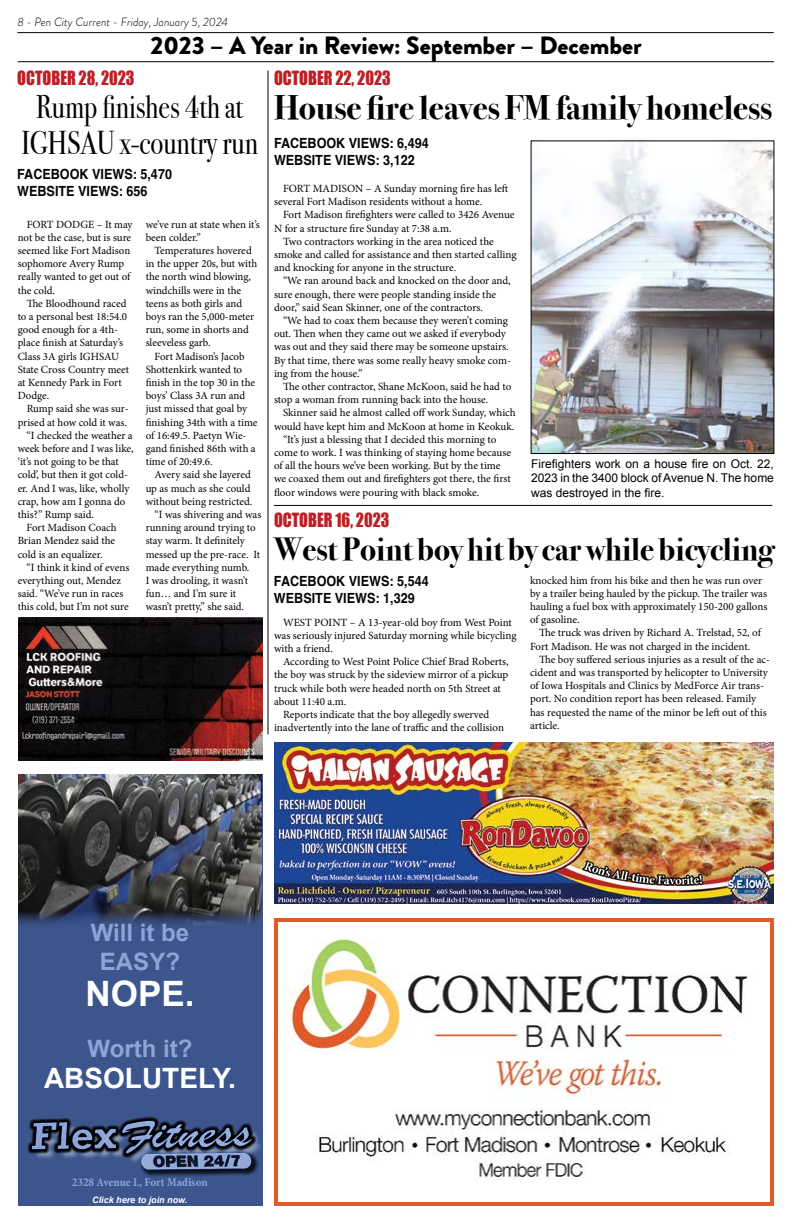
<style>
.page{position:relative;width:792px;height:1224px;background:#fff}
.page>*{position:absolute;margin:0;border:0;box-sizing:border-box;transform-origin:0 0}
.t1{font:700 35px "Arial";color:#fff}
.t2{font:700 34px "Bodoni Svty Two ITCTT";color:#000}
.t3{font:33px/36px "Bodoni Svty Two ITCTT";color:#000;text-align:center;scale:.82 1}
.t4{font:700 32px "Bodoni Svty Two ITCTT";color:#000}
.t5{font:700 28px "Arial";color:#fff}
.t6{font:900 25px "Brandon Grotesque";color:#000}
.t7{font:700 24px/28.8px "Arial";color:#8ca5d6;text-align:center}
.t8{font:18px "Impact";color:#bc2026;scale:.9 1}
.t9{font:700 14px/16.8px "Helvetica";color:#050304;scale:.9 1}
.t10{font:12px/14.4px "Arial";color:#000;text-align:justify}
.t11{font:italic 300 12px "Brandon Grotesque";color:#000}
.t12{font:700 condensed 12px "Minion Pro";letter-spacing:-.005em;color:#8ca5d6}
.t13{font:11px/13.2px "Minion Pro";color:#000}
.t14{font:italic 700 9px "Arial";color:#fff}
</style>
<div class="page">
<hr style="left:17px;top:32px;width:757px;height:1px;background:#000">
<hr style="left:18px;top:61px;width:756px;height:1px;background:#000">
<img style="left:290px;top:939px;width:459px;height:241px">
<div style="left:274px;top:918px;width:500px;height:288px;border:4px solid #e15a27"></div>
<div style="left:18px;top:774px;width:244px;height:432px;background:#3c558c"></div>
<img style="left:18px;top:774px;width:244px;height:151px">
<div style="left:34px;top:1123px;width:228px;height:41px;background:#fff;opacity:.4"></div>
<svg style="left:27px;top:1116px;width:229px;height:42px"></svg>
<img style="left:122px;top:1121px;width:31px;height:32px">
<div style="left:140px;top:1151px;width:119px;height:27px;background:#000;opacity:.82"></div>
<img style="left:141px;top:1153px;width:110px;height:17px">
<img style="left:274px;top:742px;width:500px;height:162px">
<img style="left:18px;top:617px;width:244px;height:144px">
<img style="left:533px;top:143px;width:239px;height:309px">
<div style="left:531px;top:141px;width:243px;height:313px;border:1px solid #000"></div>
<hr style="left:268px;top:71px;width:1px;height:663px;background:#000">
<hr style="left:274px;top:505px;width:498px;height:1px;background:#000">
<p class="t11" style="left:17px;top:14px;width:212px">8 - Pen City Current - Friday, January 5, 2024</p>
<h3 class="t6" style="left:151px;top:28px;width:493px">2023 – A Year in Review: September – December</h3>
<h3 class="t8" style="left:17px;top:64px;width:132px">OCTOBER 28, 2023</h3>
<h3 class="t3" style="left:21px;top:85px;width:290px">Rump finishes 4th at<br>IGHSAU x-country run</h3>
<p class="t9" style="left:17px;top:167px;width:173px">FACEBOOK VIEWS: 5,470<br>WEBSITE VIEWS: 656</p>
<p class="t13" style="left:18px;top:217px;width:116px;text-indent:9px">FORT DODGE – It may not be the case, but is sure seemed like Fort Madison sophomore Avery Rump really wanted to get out of the cold.</p>
<p class="t13" style="left:18px;top:297px;width:113px;text-indent:9px">The Bloodhound raced to a personal best 18:54.0 good enough for a 4th&shy;place finish at Saturday’s<br>Class 3A girls IGHSAU<br>State Cross Country meet at Kennedy Park in Fort<br>Dodge.</p>
<p class="t13" style="left:27px;top:402px;width:103px">Rump said she was sur-</p>
<p class="t13" style="left:18px;top:415px;width:111px">prised at how cold it was.</p>
<p class="t13" style="left:27px;top:429px;width:108px">“I checked the weather a</p>
<p class="t13" style="left:18px;top:442px;width:118px">week before and I was like,</p>
<p class="t13" style="left:18px;top:455px;width:103px">‘it’s not going to be that</p>
<p class="t13" style="left:18px;top:468px;width:112px">cold’, but then it got cold-</p>
<p class="t13" style="left:18px;top:481px;width:113px">er. And I was, like, wholly</p>
<p class="t13" style="left:18px;top:495px;width:109px">crap, how am I gonna do</p>
<p class="t13" style="left:18px;top:508px;width:78px">this?” Rump said.</p>
<p class="t13" style="left:27px;top:521px;width:91px">Fort Madison Coach</p>
<p class="t13" style="left:18px;top:534px;width:99px">Brian Mendez said the</p>
<p class="t13" style="left:18px;top:547px;width:87px">cold is an equalizer.</p>
<p class="t13" style="left:27px;top:561px;width:104px">“I think it kind of evens</p>
<p class="t13" style="left:18px;top:574px;width:105px">everything out, Mendez</p>
<p class="t13" style="left:18px;top:587px;width:107px">said. “We’ve run in races</p>
<p class="t13" style="left:18px;top:600px;width:113px">this cold, but I’m not sure</p>
<p class="t13" style="left:146px;top:217px;width:116px">we’ve run at state when it’s been colder.”</p>
<p class="t13" style="left:146px;top:244px;width:113px;text-indent:9px">Temperatures hovered in the upper 20s, but with the north wind blowing, windchills were in the teens as both girls and boys ran the 5,000-meter run, some in shorts and sleeveless garb.</p>
<p class="t13" style="left:146px;top:349px;width:113px;text-indent:9px">Fort Madison’s Jacob<br>Shottenkirk wanted to finish in the top 30 in the boys’ Class 3A run and just missed that goal by finishing 34th with a time of 16:49.5. Paetyn Wie&shy;gand finished 86th with a time of 20:49.6.</p>
<p class="t13" style="left:155px;top:468px;width:98px">Avery said she layered</p>
<p class="t13" style="left:146px;top:481px;width:106px">up as much as she could</p>
<p class="t13" style="left:146px;top:495px;width:108px">without being restricted.</p>
<p class="t13" style="left:155px;top:508px;width:108px">“I was shivering and was</p>
<p class="t13" style="left:146px;top:521px;width:112px">running around trying to</p>
<p class="t13" style="left:146px;top:534px;width:101px">stay warm. It definitely</p>
<p class="t13" style="left:146px;top:547px;width:116px">messed up the pre-race. It</p>
<p class="t13" style="left:146px;top:561px;width:105px">made everything numb.</p>
<p class="t13" style="left:146px;top:574px;width:104px">I was drooling, it wasn’t</p>
<p class="t13" style="left:146px;top:587px;width:92px">fun… and I’m sure it</p>
<p class="t13" style="left:146px;top:600px;width:100px">wasn’t pretty,” she said.</p>
<h3 class="t8" style="left:274px;top:64px;width:131px">OCTOBER 22, 2023</h3>
<h2 class="t2" style="left:274px;top:79px;width:500px">House fire leaves FM family homeless</h2>
<p class="t9" style="left:274px;top:137px;width:173px">FACEBOOK VIEWS: 6,494<br>WEBSITE VIEWS: 3,122</p>
<p class="t13" style="left:274px;top:182px;width:236px;text-indent:9px">FORT MADISON – A Sunday morning fire has left several Fort Madison residents without a home.</p>
<p class="t13" style="left:283px;top:208px;width:233px">Fort Madison firefighters were called to 3426 Avenue</p>
<p class="t13" style="left:274px;top:222px;width:179px">N for a structure fire Sunday at 7:38 a.m.</p>
<p class="t13" style="left:283px;top:235px;width:212px">Two contractors working in the area noticed the</p>
<p class="t13" style="left:274px;top:248px;width:244px">smoke and called for assistance and then started calling</p>
<p class="t13" style="left:274px;top:261px;width:184px">and knocking for anyone in the structure.</p>
<p class="t13" style="left:283px;top:274px;width:229px">“We ran around back and knocked on the door and,</p>
<p class="t13" style="left:274px;top:288px;width:224px">sure enough, there were people standing inside the</p>
<p class="t13" style="left:274px;top:301px;width:210px">door,” said Sean Skinner, one of the contractors.</p>
<p class="t13" style="left:283px;top:314px;width:227px">“We had to coax them because they weren’t coming</p>
<p class="t13" style="left:274px;top:327px;width:233px">out. Then when they came out we asked if everybody</p>
<p class="t13" style="left:274px;top:340px;width:236px">was out and they said there may be someone upstairs.</p>
<p class="t13" style="left:274px;top:354px;width:238px">By that time, there was some really heavy smoke com-</p>
<p class="t13" style="left:274px;top:367px;width:90px">ing from the house.”</p>
<p class="t13" style="left:283px;top:380px;width:230px">The other contractor, Shane McKoon, said he had to</p>
<p class="t13" style="left:274px;top:393px;width:216px">stop a woman from running back into the house.</p>
<p class="t13" style="left:283px;top:406px;width:234px">Skinner said he almost called off work Sunday, which</p>
<p class="t13" style="left:274px;top:420px;width:242px">would have kept him and McKoon at home in Keokuk.</p>
<p class="t13" style="left:283px;top:433px;width:215px">“It’s just a blessing that I decided this morning to</p>
<p class="t13" style="left:274px;top:446px;width:239px">come to work. I was thinking of staying home because</p>
<p class="t13" style="left:274px;top:459px;width:228px">of all the hours we’ve been working. But by the time</p>
<p class="t13" style="left:274px;top:472px;width:238px">we coaxed them out and firefighters got there, the first</p>
<p class="t13" style="left:274px;top:486px;width:207px">floor windows were pouring with black smoke.</p>
<h3 class="t8" style="left:274px;top:506px;width:130px">OCTOBER 16, 2023</h3>
<p class="t10" style="left:531px;top:457px;width:244px">Firefighters work on a house fire on Oct. 22, 2023 in the 3400 block of Avenue N. The home was destroyed in the fire.</p>
<h3 class="t4" style="left:274px;top:523px;width:502px">West Point boy hit by car while bicycling</h3>
<p class="t9" style="left:274px;top:574px;width:173px">FACEBOOK VIEWS: 5,544<br>WEBSITE VIEWS: 1,329</p>
<p class="t13" style="left:274px;top:615px;width:244px;text-indent:9px">WEST POINT – A 13-year-old boy from West Point was seriously injured Saturday morning while bicycling with a friend.</p>
<p class="t13" style="left:283px;top:655px;width:227px">According to West Point Police Chief Brad Roberts,</p>
<p class="t13" style="left:274px;top:668px;width:236px">the boy was struck by the sideview mirror of a pickup</p>
<p class="t13" style="left:274px;top:681px;width:229px">truck while both were headed north on 5th Street at</p>
<p class="t13" style="left:274px;top:695px;width:74px">about 11:40 a.m.</p>
<p class="t13" style="left:283px;top:708px;width:208px">Reports indicate that the boy allegedly swerved</p>
<p class="t13" style="left:274px;top:721px;width:232px">inadvertently into the lane of traffic and the collision</p>
<p class="t13" style="left:530px;top:573px;width:239px">knocked him from his bike and then he was run over by a trailer being hauled by the pickup. The trailer was hauling a fuel box with approximately 150-200 gallons of gasoline.</p>
<p class="t13" style="left:539px;top:626px;width:224px">The truck was driven by Richard A. Trelstad, 52, of</p>
<p class="t13" style="left:530px;top:639px;width:222px">Fort Madison. He was not charged in the incident.</p>
<p class="t13" style="left:539px;top:653px;width:233px">The boy suffered serious injuries as a result of the ac-</p>
<p class="t13" style="left:530px;top:666px;width:239px">cident and was transported by helicopter to University</p>
<p class="t13" style="left:530px;top:679px;width:236px">of Iowa Hospitals and Clinics by MedForce Air trans-</p>
<p class="t13" style="left:530px;top:692px;width:228px">port. No condition report has been released. Family</p>
<p class="t13" style="left:530px;top:705px;width:238px">has requested the name of the minor be left out of this</p>
<p class="t13" style="left:530px;top:719px;width:31px">article.</p>
<h3 class="t7" style="left:91px;top:919px;width:100px">Will it be<br>EASY?</h3>
<h1 class="t1" style="left:86px;top:970px;width:110px">NOPE.</h1>
<h3 class="t7" style="left:88px;top:1035px;width:106px">Worth it?</h3>
<h3 class="t5" style="left:44px;top:1060px;width:193px">ABSOLUTELY.</h3>
<p class="t12" style="left:72px;top:1174px;width:137px">2328 Avenue L, Fort Madison</p>
<p class="t14" style="left:92px;top:1194px;width:97px">Click here to join now.</p>
</div>
